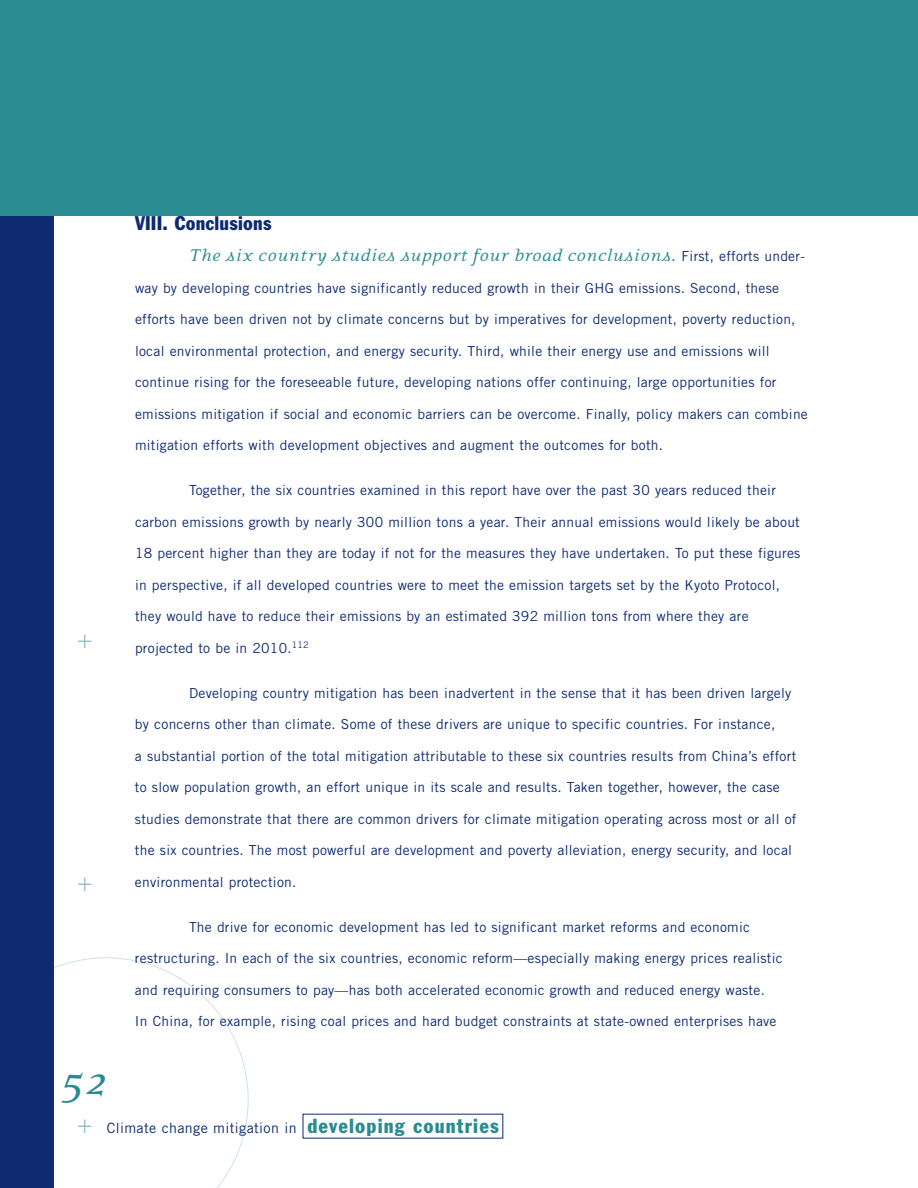
<style>
.page{position:relative;width:918px;height:1188px;background:#fff}
.page>*{position:absolute;margin:0;border:0;box-sizing:border-box;transform-origin:0 0}
.t1{font:italic 45px "Eidetic Serif";color:#2a8c92}
.t2{font:22.5px "Franklin Gothic IT Cby BT";color:#90bdc2}
.t3{font:italic 19.5px "Eidetic Serif";letter-spacing:.01em;color:#2a8c92}
.t4{font:condensed 19.5px "Franklin Gothic BT";letter-spacing:.01em;color:#0e2a72}
.t5{font:14.25px "Trade Gothic";letter-spacing:.025em;color:#0e2a72}
.t6{font:13.8px "Trade Gothic";letter-spacing:.02em;color:#0e2a72}
.s1{font-family:"Trade Gothic";font-style:normal;font-size:13.8px;color:#0e2a72}
.s2{font-family:"Franklin Gothic BT";font-stretch:condensed;font-size:20.25px;color:#2a8c92}
</style>
<div class="page">
<svg style="left:54px;top:957px;width:195px;height:231px"></svg>
<div style="left:0;top:0;width:918px;height:216px;background:#2a8c92"></div>
<div style="left:0;top:216px;width:54px;height:972px;background:#0e2a72"></div>
<h2 class="t2" style="left:75px;top:632px;width:20px">+</h2>
<h2 class="t2" style="left:75px;top:875px;width:20px">+</h2>
<h1 class="t1" style="left:60px;top:1065px;width:49px">52</h1>
<h3 class="t4" style="left:135px;top:216px;width:138px">VIII. Conclusions</h3>
<h3 class="t3" style="left:189px;top:249px;width:618px">The six country studies support four broad conclusions. <span class="s1">First, efforts under-</span></h3>
<p class="t6" style="left:135px;top:283px;width:646px">way by developing countries have significantly reduced growth in their GHG emissions. Second, these</p>
<p class="t6" style="left:135px;top:314px;width:662px">efforts have been driven not by climate concerns but by imperatives for development, poverty reduction,</p>
<p class="t6" style="left:135px;top:346px;width:636px">local environmental protection, and energy security. Third, while their energy use and emissions will</p>
<p class="t6" style="left:135px;top:377px;width:643px">continue rising for the foreseeable future, developing nations offer continuing, large opportunities for</p>
<p class="t6" style="left:135px;top:409px;width:674px">emissions mitigation if social and economic barriers can be overcome. Finally, policy makers can combine</p>
<p class="t6" style="left:135px;top:440px;width:530px">mitigation efforts with development objectives and augment the outcomes for both.</p>
<p class="t6" style="left:189px;top:485px;width:589px">Together, the six countries examined in this report have over the past 30 years reduced their</p>
<p class="t6" style="left:135px;top:517px;width:666px">carbon emissions growth by nearly 300 million tons a year. Their annual emissions would likely be about</p>
<p class="t6" style="left:135px;top:548px;width:667px">18 percent higher than they are today if not for the measures they have undertaken. To put these figures</p>
<p class="t6" style="left:135px;top:580px;width:647px">in perspective, if all developed countries were to meet the emission targets set by the Kyoto Protocol,</p>
<p class="t6" style="left:135px;top:611px;width:615px">they would have to reduce their emissions by an estimated 392 million tons from where they are</p>
<p class="t6" style="left:135px;top:643px;width:175px">projected to be in 2010.<sup>112</sup></p>
<p class="t6" style="left:189px;top:688px;width:604px">Developing country mitigation has been inadvertent in the sense that it has been driven largely</p>
<p class="t6" style="left:135px;top:719px;width:642px">by concerns other than climate. Some of these drivers are unique to specific countries. For instance,</p>
<p class="t6" style="left:135px;top:751px;width:663px">a substantial portion of the total mitigation attributable to these six countries results from China’s effort</p>
<p class="t6" style="left:135px;top:782px;width:646px">to slow population growth, an effort unique in its scale and results. Taken together, however, the case</p>
<p class="t6" style="left:135px;top:814px;width:663px">studies demonstrate that there are common drivers for climate mitigation operating across most or all of</p>
<p class="t6" style="left:135px;top:845px;width:659px">the six countries. The most powerful are development and poverty alleviation, energy security, and local</p>
<p class="t6" style="left:135px;top:877px;width:163px">environmental protection.</p>
<p class="t6" style="left:189px;top:922px;width:563px">The drive for economic development has led to significant market reforms and economic</p>
<p class="t6" style="left:135px;top:953px;width:649px">restructuring. In each of the six countries, economic reform—especially making energy prices realistic</p>
<p class="t6" style="left:135px;top:985px;width:631px">and requiring consumers to pay—has both accelerated economic growth and reduced energy waste.</p>
<p class="t6" style="left:135px;top:1016px;width:643px">In China, for example, rising coal prices and hard budget constraints at state-owned enterprises have</p>
<h2 class="t2" style="left:75px;top:1117px;width:20px">+</h2>
<p class="t5" style="left:107px;top:1123px;width:394px">Climate change mitigation in <span class="s2">developing countries</span></p>
</div>
